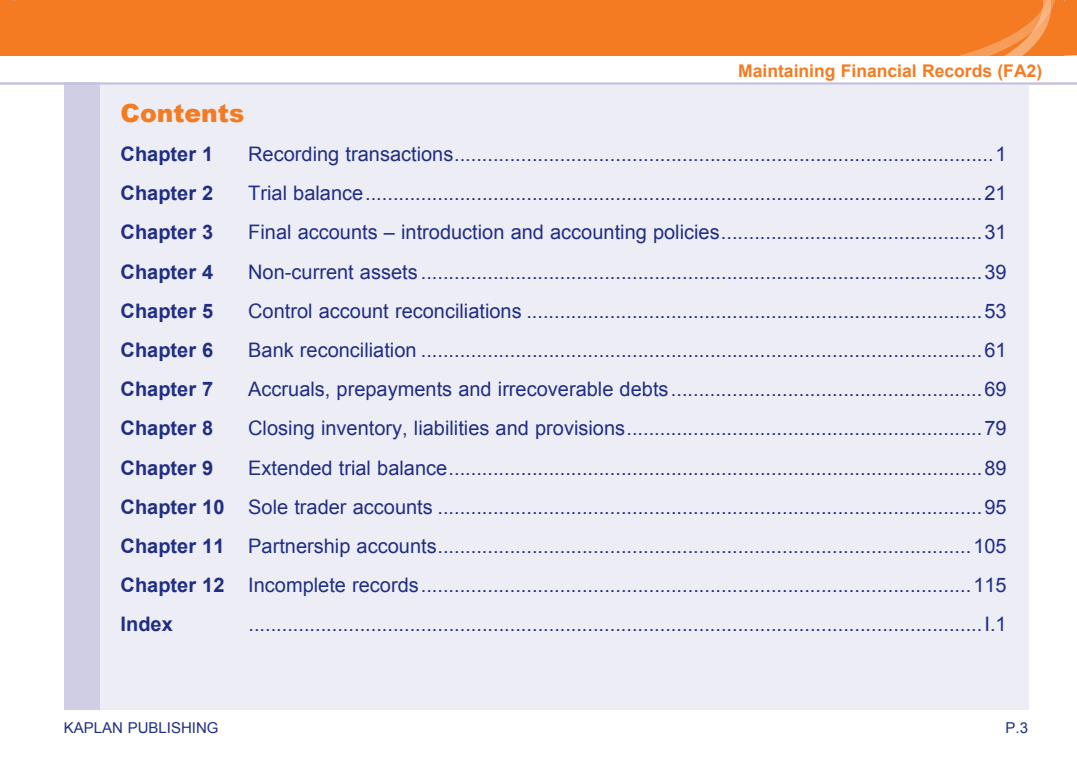
<style>
.page{position:relative;width:1077px;height:771px;background:#fff}
.page>*{position:absolute;margin:0;border:0;box-sizing:border-box;transform-origin:0 0}
.t1{font:900 25px "Arial";color:#f47b21}
.t2{font:20px/39.2px "Arial";color:#202e84;text-align:justify}
.t3{font:700 20px "Arial";color:#202e84}
.t4{font:700 17.5px "Arial";color:#f47b21}
.t5{font:15px "Arial";color:#202e84}
.s1{font-weight:700}
</style>
<div class="page">
<div style="left:0;top:0;width:1077px;height:56px;background:#f47b21"></div>
<div style="left:99px;top:83px;width:447px;height:627px;background:#ededf5"></div>
<div style="left:64px;top:83px;width:35px;height:627px;background:#cfcee4"></div>
<div style="left:546px;top:83px;width:482px;height:627px;background:#ededf5"></div>
<hr style="left:0;top:83px;width:1077px;height:1px;background:#c1c1dd">
<svg style="left:960px;top:0;width:105px;height:56px;background:#f48431"></svg>
<p class="t4" style="left:738px;top:59px;width:305px">Maintaining Financial Records (FA2)</p>
<p class="t1" style="left:121px;top:95px;width:125px">Contents</p>
<p class="t3" style="left:121px;top:141px;width:94px">Chapter 1</p>
<p class="t2" style="left:248px;top:134px;width:760px">Recording transactions.................................................................................................1</p>
<p class="t3" style="left:121px;top:180px;width:94px">Chapter 2</p>
<p class="t2" style="left:248px;top:174px;width:760px">Trial balance...............................................................................................................21</p>
<p class="t3" style="left:121px;top:219px;width:94px">Chapter 3</p>
<p class="t2" style="left:248px;top:213px;width:760px">Final accounts – introduction and accounting policies...............................................31</p>
<p class="t3" style="left:121px;top:258px;width:94px">Chapter 4</p>
<p class="t2" style="left:248px;top:252px;width:760px">Non-current assets .....................................................................................................39</p>
<p class="t3" style="left:121px;top:297px;width:94px">Chapter 5</p>
<p class="t2" style="left:248px;top:291px;width:760px">Control account reconciliations ..................................................................................53</p>
<p class="t3" style="left:121px;top:337px;width:94px">Chapter 6</p>
<p class="t2" style="left:248px;top:330px;width:760px">Bank reconciliation .....................................................................................................61</p>
<p class="t3" style="left:121px;top:376px;width:94px">Chapter 7</p>
<p class="t2" style="left:248px;top:370px;width:760px">Accruals, prepayments and irrecoverable debts........................................................69</p>
<p class="t3" style="left:121px;top:415px;width:94px">Chapter 8</p>
<p class="t2" style="left:248px;top:409px;width:760px">Closing inventory, liabilities and provisions................................................................79</p>
<p class="t3" style="left:121px;top:454px;width:94px">Chapter 9</p>
<p class="t2" style="left:121px;top:448px;width:887px;text-indent:128px">Extended trial balance................................................................................................89<br><span class="s1">Chapter 10</span> Sole trader accounts ..................................................................................................95<br><span class="s1">Chapter 11</span> Partnership accounts................................................................................................105<br><span class="s1">Chapter 12</span> Incomplete records...................................................................................................115<br><span class="s1">Index</span></p>
<p class="t2" style="left:248px;top:605px;width:760px">....................................................................................................................................I.1</p>
<p class="t5" style="left:64px;top:718px;width:156px">KAPLAN PUBLISHING</p>
<p class="t5" style="left:1005px;top:718px;width:24px">P.3</p>
</div>
